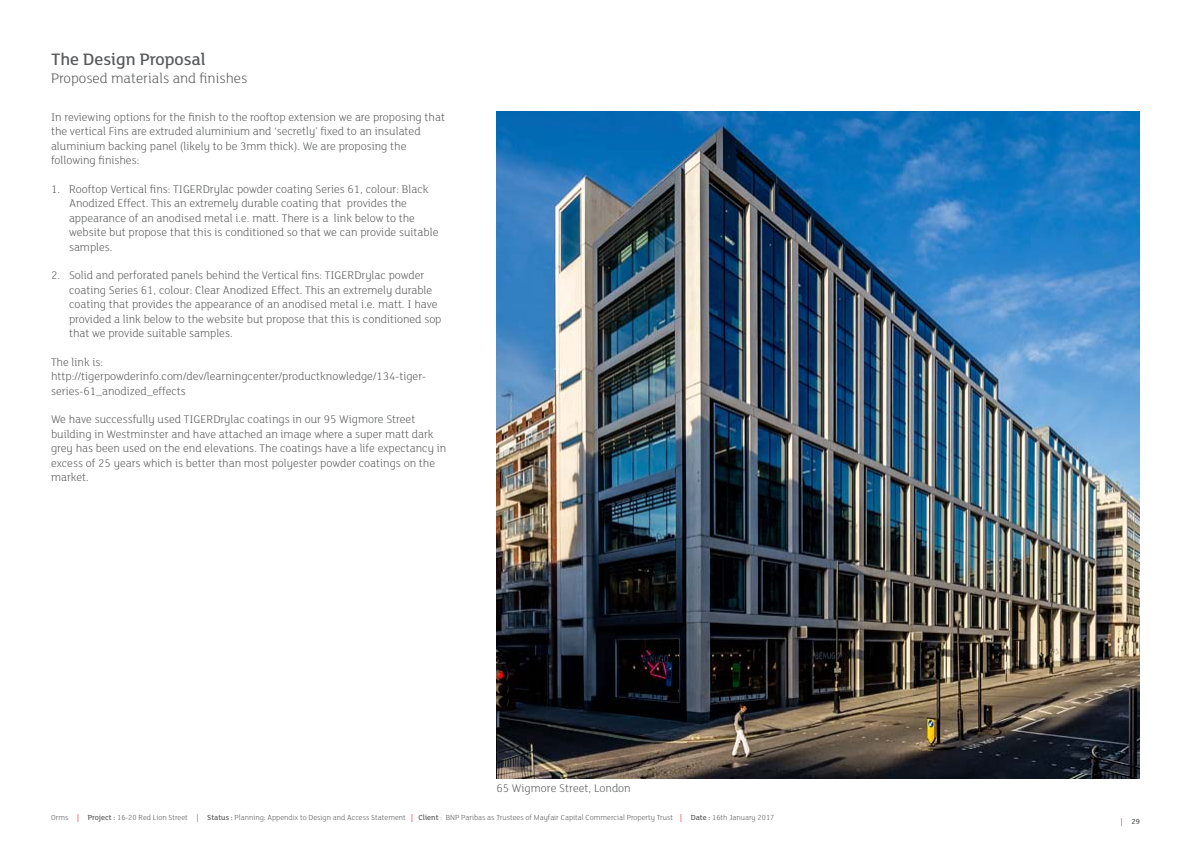
<style>
.page{position:relative;width:1191px;height:842px;background:#fff}
.page>*{position:absolute;margin:0;border:0;box-sizing:border-box;transform-origin:0 0}
.t1{font:500 18px "FS Lola";color:#58595b}
.t2{font:300 15px "FS Lola";color:#58595b}
.t3{font:300 12px/14.4px "FS Lola";color:#58595b}
.t4{font:300 8px "FS Lola";color:#58595b}
.t5{font:500 8px "FS Lola";color:#58595b}
.s1{font-weight:500;color:#ef3e42}
.s2{font-weight:500}
.s3{color:#ef3e42}
</style>
<div class="page">
<img style="left:496px;top:112px;width:644px;height:666px">
<h1 class="t1" style="left:51px;top:47px;width:156px">The Design Proposal</h1>
<p class="t2" style="left:51px;top:68px;width:198px">Proposed materials and finishes</p>
<p class="t3" style="left:51px;top:109px;width:395px">In reviewing options for the finish to the rooftop extension we are proposing that the vertical Fins are extruded aluminium and ‘secretly’ fixed to an insulated aluminium backing panel (likely to be 3mm thick). We are proposing the following finishes:</p>
<p class="t3" style="left:69px;top:181px;width:371px;text-indent:-18px">1. Rooftop Vertical fins: TIGERDrylac powder coating Series 61, colour: Black Anodized Effect. This an extremely durable coating that provides the appearance of an anodised metal i.e. matt. There is a link below to the website but propose that this is conditioned so that we can provide suitable samples.</p>
<p class="t3" style="left:69px;top:268px;width:374px;text-indent:-18px">2. Solid and perforated panels behind the Vertical fins: TIGERDrylac powder coating Series 61, colour: Clear Anodized Effect. This an extremely durable coating that provides the appearance of an anodised metal i.e. matt. I have provided a link below to the website but propose that this is conditioned sop that we provide suitable samples.</p>
<p class="t3" style="left:51px;top:354px;width:377px">The link is: http://tigerpowderinfo.com/dev/learningcenter/productknowledge/134-tiger&shy;series-61_anodized_effects</p>
<p class="t3" style="left:51px;top:412px;width:397px">We have successfully used TIGERDrylac coatings in our 95 Wigmore Street building in Westminster and have attached an image where a super matt dark grey has been used on the end elevations. The coatings have a life expectancy in excess of 25 years which is better than most polyester powder coatings on the market.</p>
<p class="t3" style="left:496px;top:780px;width:136px">65 Wigmore Street, London</p>
<p class="t4" style="left:51px;top:812px;width:725px">Orms <span class="s1">|</span> <span class="s2">Project :</span> 16-20 Red Lion Street <span class="s1">|</span> <span class="s2">Status :</span> Planning: Appendix to Design and Access Statement <span class="s1">|</span> <span class="s2">Client</span> : BNP Paribas as Trustees of Mayfair Capital Commercial Property Trust <span class="s1">|</span> <span class="s2">Date :</span> 16th January 2017</p>
<p class="t5" style="left:1121px;top:817px;width:21px"><span class="s3">|</span> 29</p>
</div>
